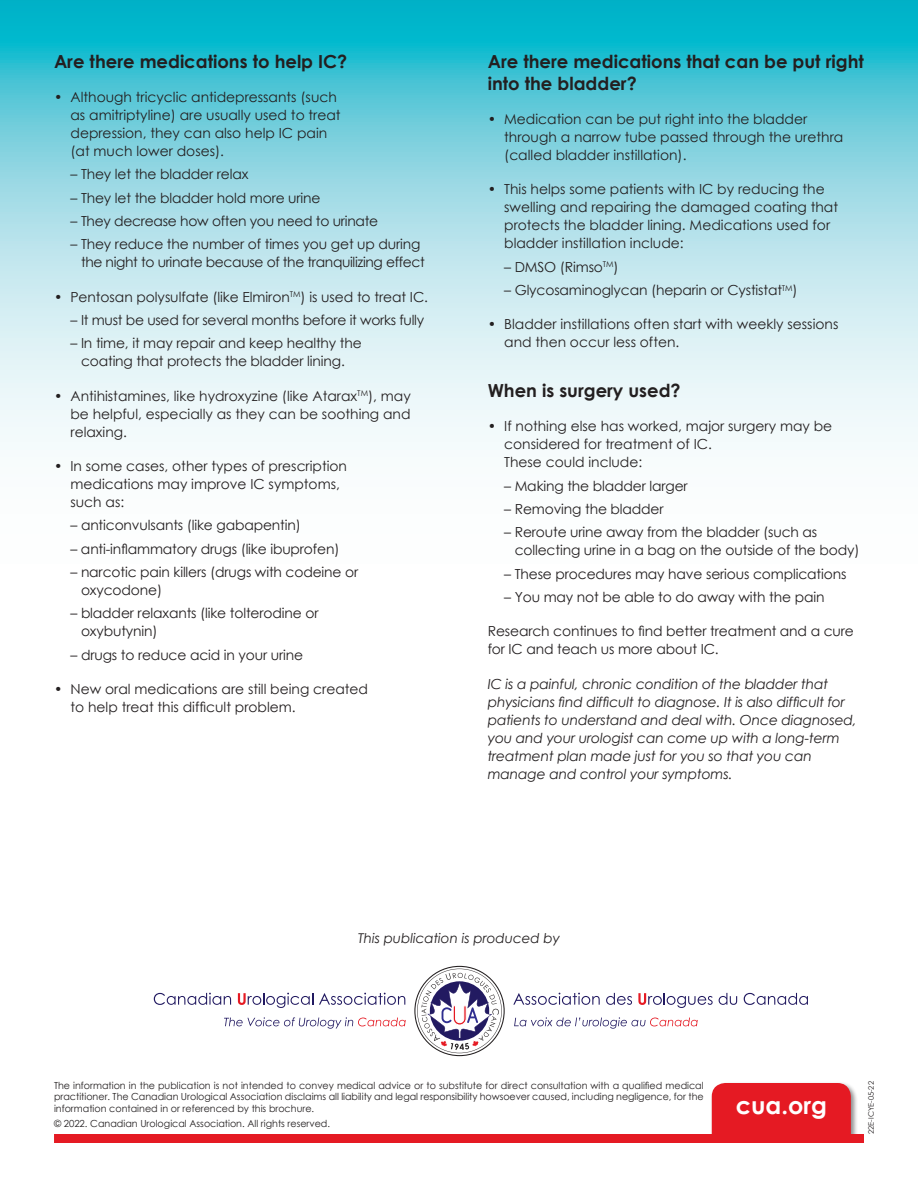
<style>
.page{position:relative;width:918px;height:1188px;background:#fff}
.page>*{position:absolute;margin:0;border:0;box-sizing:border-box;transform-origin:0 0}
.t1{font:700 24px "Century Gothic";color:#fff}
.t2{font:700 18px/22.5px "Century Gothic";color:#231f20}
.t3{font:13.8px/18px "Century Gothic";letter-spacing:-.01em;color:#231f20}
.t4{font:italic 13.8px/18px "Century Gothic";letter-spacing:-.01em;color:#231f20}
.t5{font:italic 13.5px "Century Gothic";color:#231f20}
.t6{font:9.75px/11.7px "Century Gothic";color:#231f20;text-align:justify}
.t7{font:7.5px "Century Gothic";color:#231f20}
</style>
<div class="page">
<svg style="left:0;top:0;width:918px;height:450px;background:#99dce6"></svg>
<div style="left:710px;top:1081px;width:148px;height:95px;background:#231f20;opacity:.5"></div>
<div style="left:712px;top:1083px;width:139px;height:85px;background:#e51a23;border-radius:14px"></div>
<div style="left:0;top:1134px;width:918px;height:54px;background:#fff"></div>
<div style="left:54px;top:1134px;width:810px;height:9px;background:#e51a23"></div>
<svg style="left:154px;top:993px;width:77px;height:12px"></svg>
<svg style="left:238px;top:993px;width:75px;height:15px"></svg>
<svg style="left:319px;top:993px;width:86px;height:12px"></svg>
<svg style="left:224px;top:1017px;width:182px;height:12px"></svg>
<svg style="left:513px;top:993px;width:87px;height:12px"></svg>
<svg style="left:606px;top:993px;width:26px;height:12px"></svg>
<svg style="left:638px;top:993px;width:75px;height:15px"></svg>
<svg style="left:719px;top:993px;width:18px;height:12px"></svg>
<svg style="left:744px;top:993px;width:64px;height:12px"></svg>
<svg style="left:514px;top:1017px;width:184px;height:12px"></svg>
<svg style="left:414px;top:966px;width:91px;height:90px"></svg>
<p class="t2" style="left:54px;top:49px;width:295px">Are there medications to help IC?</p>
<p class="t3" style="left:70px;top:88px;width:272px;text-indent:-16px">• Although tricyclic antidepressants (such as amitriptyline) are usually used to treat depression, they can also help IC pain (at much lower doses).</p>
<p class="t3" style="left:70px;top:165px;width:179px">– They let the bladder relax</p>
<p class="t3" style="left:70px;top:188px;width:252px">– They let the bladder hold more urine</p>
<p class="t3" style="left:70px;top:212px;width:309px">– They decrease how often you need to urinate</p>
<p class="t3" style="left:81px;top:235px;width:345px;text-indent:-11px">– They reduce the number of times you get up during the night to urinate because of the tranquilizing effect</p>
<p class="t3" style="left:54px;top:287px;width:376px">• Pentosan polysulfate (like Elmiron<sup>TM</sup>) is used to treat IC.</p>
<p class="t3" style="left:70px;top:311px;width:355px">– It must be used for several months before it works fully</p>
<p class="t3" style="left:70px;top:334px;width:293px;text-align:center">– In time, it may repair and keep healthy the coating that protects the bladder lining.</p>
<p class="t3" style="left:70px;top:386px;width:342px;text-align:justify;text-indent:-16px">• Antihistamines, like hydroxyzine (like Atarax<sup>TM</sup>), may be helpful, especially as they can be soothing and relaxing.</p>
<p class="t3" style="left:70px;top:457px;width:278px;text-indent:-16px">• In some cases, other types of prescription medications may improve IC symptoms, such as:</p>
<p class="t3" style="left:70px;top:516px;width:232px">– anticonvulsants (like gabapentin)</p>
<p class="t3" style="left:71px;top:539px;width:270px">– anti-inflammatory drugs (like ibuprofen)</p>
<p class="t3" style="left:81px;top:563px;width:279px;text-indent:-11px">– narcotic pain killers (drugs with codeine or oxycodone)</p>
<p class="t3" style="left:81px;top:604px;width:239px;text-indent:-11px">– bladder relaxants (like tolterodine or oxybutynin)</p>
<p class="t3" style="left:70px;top:646px;width:234px">– drugs to reduce acid in your urine</p>
<p class="t3" style="left:71px;top:680px;width:299px;text-indent:-17px">• New oral medications are still being created to help treat this difficult problem.</p>
<p class="t2" style="left:488px;top:49px;width:378px">Are there medications that can be put right into the bladder?</p>
<p class="t3" style="left:504px;top:110px;width:341px;text-indent:-16px">• Medication can be put right into the bladder through a narrow tube passed through the urethra (called bladder instillation).</p>
<p class="t3" style="left:504px;top:180px;width:335px;text-indent:-16px">• This helps some patients with IC by reducing the swelling and repairing the damaged coating that protects the bladder lining. Medications used for bladder instillation include:</p>
<p class="t3" style="left:504px;top:258px;width:116px">– DMSO (Rimso<sup>TM</sup>)</p>
<p class="t3" style="left:504px;top:281px;width:295px">– Glycosaminoglycan (heparin or Cystistat<sup>TM</sup>)</p>
<p class="t3" style="left:504px;top:315px;width:336px;text-indent:-16px">• Bladder instillations often start with weekly sessions and then occur less often.</p>
<p class="t2" style="left:488px;top:379px;width:194px">When is surgery used?</p>
<p class="t3" style="left:504px;top:417px;width:330px;text-indent:-16px">• If nothing else has worked, major surgery may be considered for treatment of IC.<br>These could include:</p>
<p class="t3" style="left:504px;top:476px;width:185px">– Making the bladder larger</p>
<p class="t3" style="left:504px;top:500px;width:161px">– Removing the bladder</p>
<p class="t3" style="left:515px;top:523px;width:346px;text-indent:-11px">– Reroute urine away from the bladder (such as collecting urine in a bag on the outside of the body)</p>
<p class="t3" style="left:504px;top:565px;width:344px">– These procedures may have serious complications</p>
<p class="t3" style="left:504px;top:588px;width:322px">– You may not be able to do away with the pain</p>
<p class="t3" style="left:488px;top:622px;width:368px">Research continues to find better treatment and a cure for IC and teach us more about IC.</p>
<p class="t4" style="left:488px;top:674px;width:371px">IC is a painful, chronic condition of the bladder that physicians find difficult to diagnose. It is also difficult for patients to understand and deal with. Once diagnosed, you and your urologist can come up with a long-term treatment plan made just for you so that you can manage and control your symptoms.</p>
<p class="t5" style="left:358px;top:930px;width:203px">This publication is produced by</p>
<p class="t6" style="left:54px;top:1079px;width:651px">The information in the publication is not intended to convey medical advice or to substitute for direct consultation with a qualified medical practitioner. The Canadian Urological Association disclaims all liability and legal responsibility howsoever caused, including negligence, for the information contained in or referenced by this brochure.</p>
<p class="t6" style="left:54px;top:1117px;width:278px">© 2022. Canadian Urological Association. All rights reserved.</p>
<p class="t1" style="left:736px;top:1090px;width:93px">cua.org</p>
<p class="t7" style="left:866px;top:1134px;width:54px;rotate:-90deg">22E-ICYE-05-22</p>
</div>
